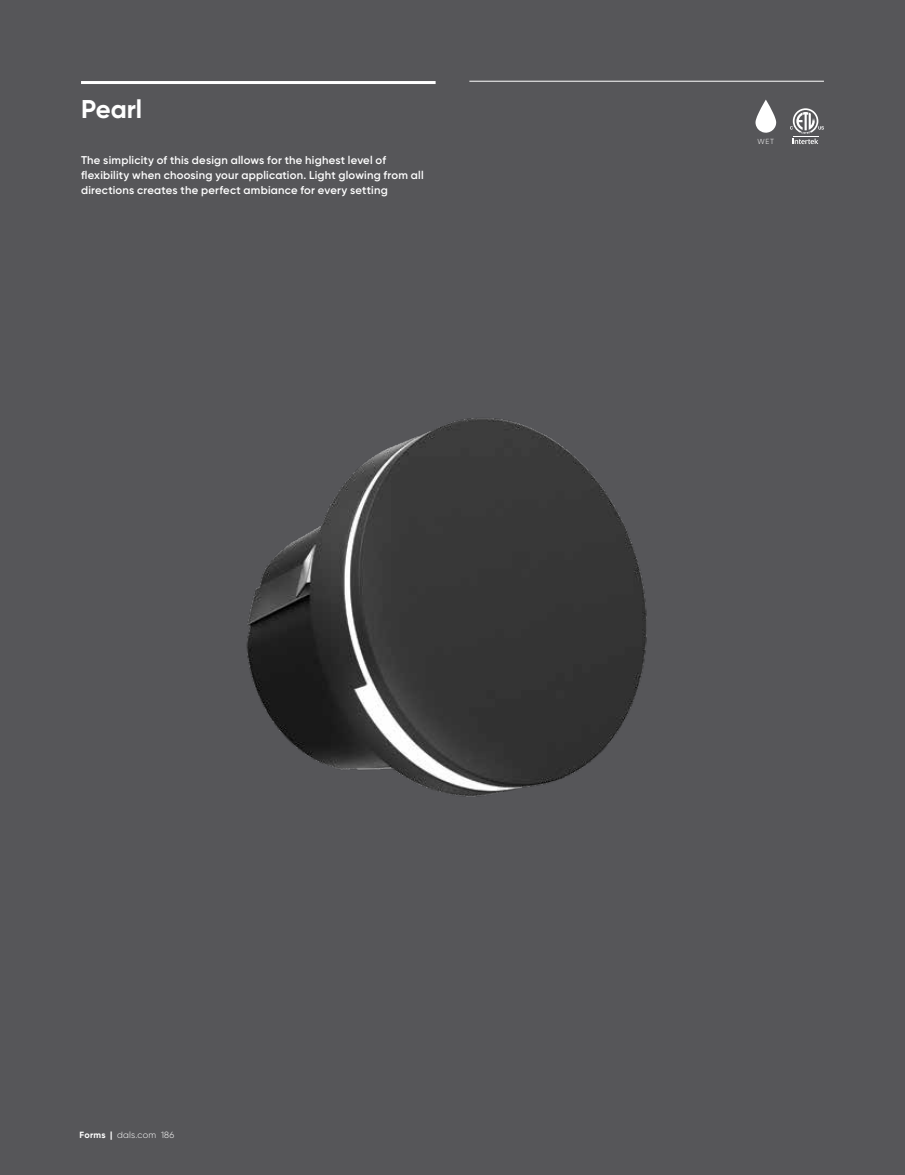
<style>
.page{position:relative;width:905px;height:1175px;background:#fff}
.page>*{position:absolute;margin:0;border:0;box-sizing:border-box;transform-origin:0 0}
.t1{font:700 25.65px "Gilroy";color:#fff}
.t2{font:600 11.25px/15px "Gilroy";letter-spacing:.02em;color:#fff}
.t3{font:300 9px "Gilroy";letter-spacing:.025em;color:#fff}
.t4{font:300 7.35px "Gilroy";color:#fff}
.s1{font-weight:700}
</style>
<div class="page">
<div style="left:0;top:0;width:904px;height:1174px;background:#565659"></div>
<hr style="left:469px;top:81px;width:355px;height:1px;background:#fff">
<hr style="left:81px;top:81px;width:354px;height:3px;background:#fff">
<img style="left:246px;top:418px;width:401px;height:379px">
<svg style="left:755px;top:100px;width:21px;height:33px"></svg>
<svg style="left:790px;top:108px;width:34px;height:36px"></svg>
<h1 class="t1" style="left:81px;top:93px;width:63px">Pearl</h1>
<p class="t2" style="left:81px;top:152px;width:344px">The simplicity of this design allows for the highest level of flexibility when choosing your application. Light glowing from all directions creates the perfect ambiance for every setting</p>
<p class="t4" style="left:757px;top:137px;width:18px">wet</p>
<p class="t3" style="left:80px;top:1129px;width:96px"><span class="s1">Forms |</span> dals.com 186</p>
</div>
